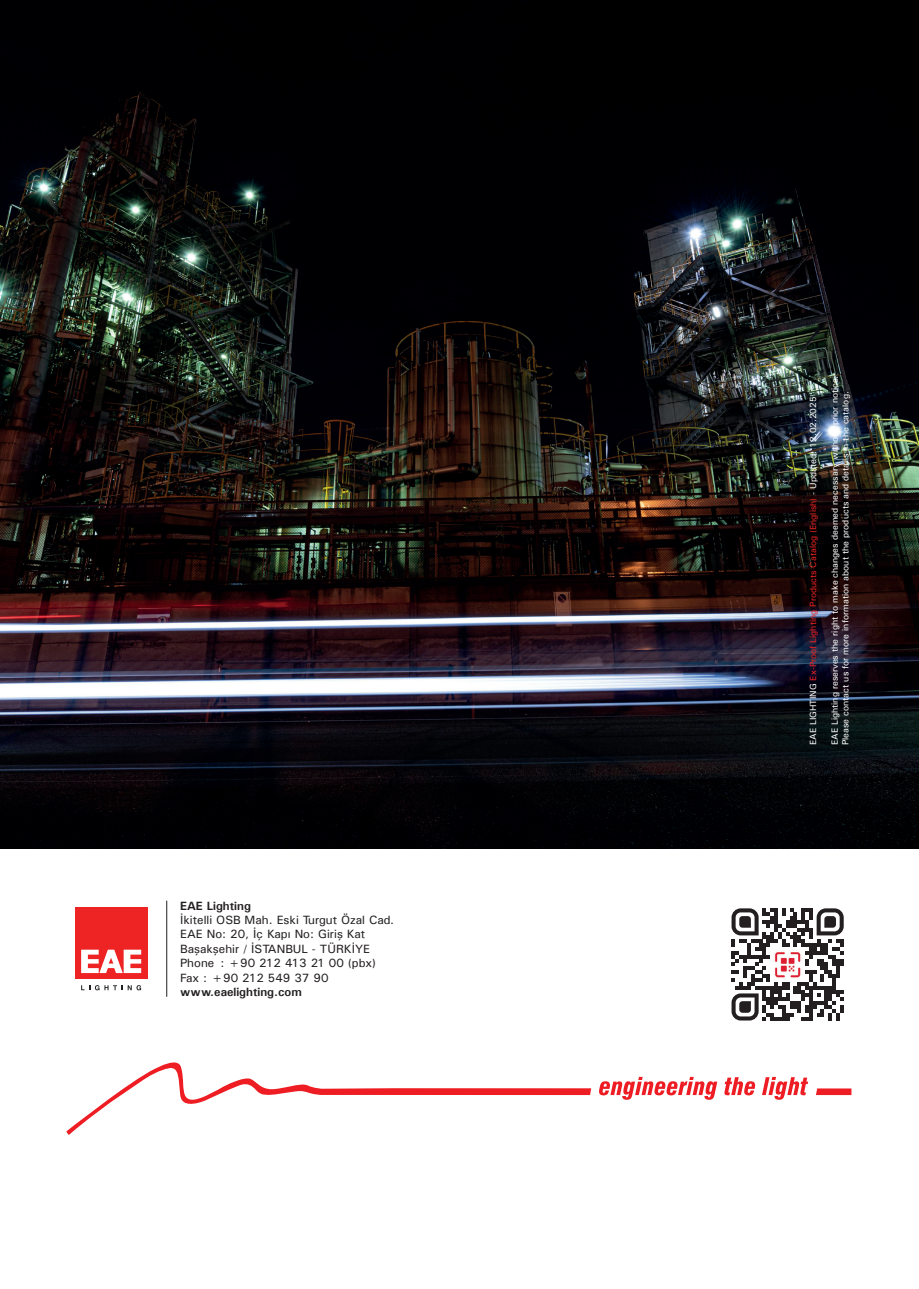
<style>
.page{position:relative;width:919px;height:1289px;background:#fff}
.page>*{position:absolute;margin:0;border:0;box-sizing:border-box;transform-origin:0 0}
.t1{font:12px/14.4px "Univers";color:#231f20}
.t2{font:700 12px "Univers";color:#231f20}
.t3{font:9px/10.8px "Univers";color:#fff}
.t4{font:9px "Univers";color:#ee2323}
.s1{color:#fff}
</style>
<div class="page">
<img style="left:0;top:0;width:918px;height:848px">
<hr style="left:166px;top:900px;width:1px;height:96px;background:#231f20">
<svg style="left:731px;top:908px;width:112px;height:112px"></svg>
<img style="left:770px;top:947px;width:34px;height:34px">
<svg style="left:81px;top:985px;width:60px;height:5px"></svg>
<div style="left:75px;top:907px;width:72px;height:72px;background:#ee2323"></div>
<svg style="left:81px;top:949px;width:60px;height:24px"></svg>
<svg style="left:66px;top:1062px;width:525px;height:72px"></svg>
<svg style="left:816px;top:1088px;width:35px;height:7px"></svg>
<svg style="left:599px;top:1076px;width:118px;height:23px"></svg>
<svg style="left:724px;top:1077px;width:31px;height:18px"></svg>
<svg style="left:762px;top:1076px;width:46px;height:23px"></svg>
<h1 class="t2" style="left:180px;top:898px;width:72px">EAE Lighting</h1>
<h1 class="t1" style="left:180px;top:912px;width:215px">İkitelli OSB Mah. Eski Turgut Özal Cad.<br>EAE No: 20, İç Kapı No: Giriş Kat<br>Başakşehir / İSTANBUL - TÜRKİYE<br>Phone : +90 212 413 21 00 (pbx)<br>Fax : +90 212 549 37 90</h1>
<h1 class="t2" style="left:180px;top:984px;width:123px">www.eaelighting.com</h1>
<p class="t4" style="left:807px;top:745px;width:350px;rotate:-90deg"><span class="s1">EAE LIGHTING</span> Ex-Proof Lighting Products Catalog (English) <span class="s1">- Updated: 12.02.2025</span></p>
<p class="t3" style="left:829px;top:745px;width:370px;rotate:-90deg">EAE Lighting reserves the right to make changes deemed necessary without prior notice.<br>Please contact us for more information about the products and details in the catalog.</p>
</div>
